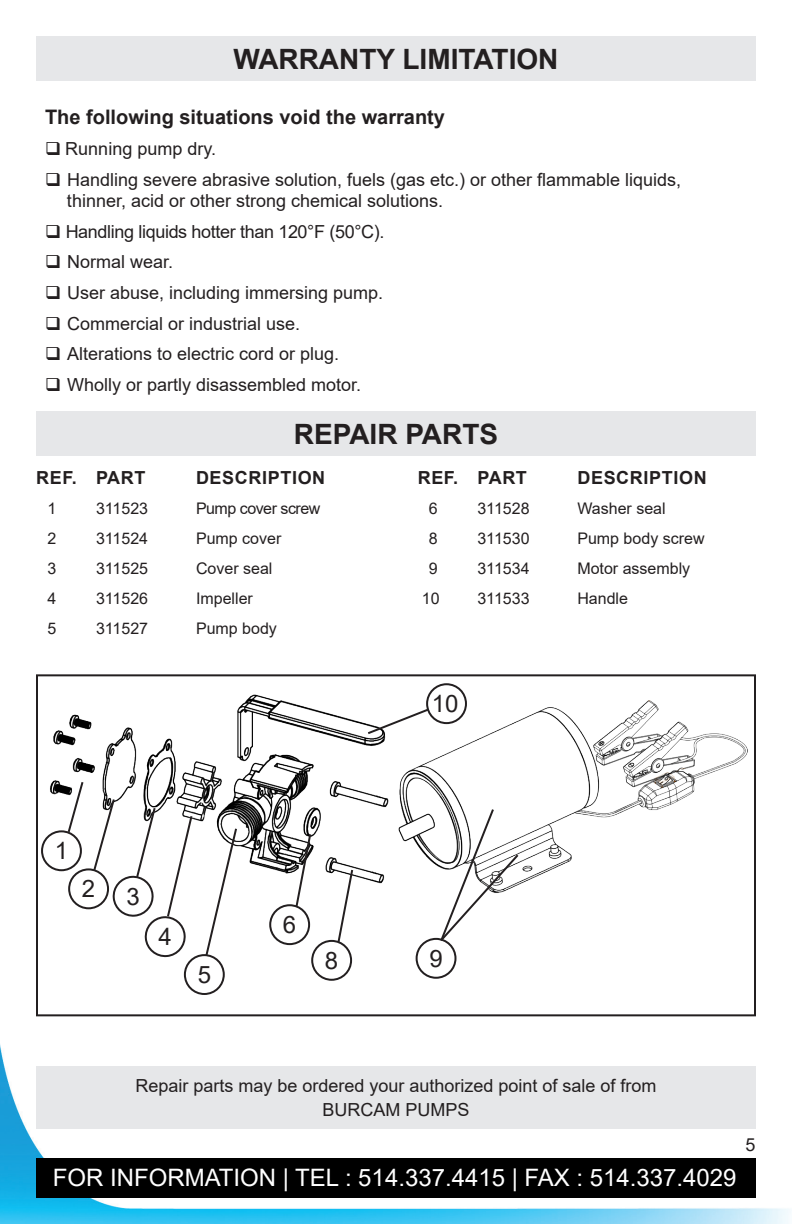
<style>
.page{position:relative;width:792px;height:1224px;background:#fff}
.page>*{position:absolute;margin:0;border:0;box-sizing:border-box;transform-origin:0 0}
.t1{font:700 28px "Arial";color:#231f20}
.t2{font:24px "Arial";color:#fff}
.t3{font:24px "Arial";color:#231f20}
.AAA{font:700 20px "Arial";color:#231f20}
.AAA-2{font:18px/21.6px "Arial";color:#231f20}
.AAA-3{font:18px "Arial";letter-spacing:-.02em;color:#231f20}
.t4{font:700 18px "Arial";letter-spacing:.035em;color:#231f20}
.t5{font:16px "Arial";color:#231f20}
.t6{font:16px "Arial";letter-spacing:-.03em;color:#231f20}
</style>
<div class="page">
<img style="left:0;top:1044px;width:790px;height:180px">
<div style="left:36px;top:1159px;width:720px;height:39px;background:#000"></div>
<div style="left:36px;top:36px;width:720px;height:45px;background:#e6e7e9"></div>
<div style="left:36px;top:1066px;width:720px;height:63px;background:#e6e7e9"></div>
<div style="left:36px;top:411px;width:720px;height:45px;background:#e6e7e9"></div>
<img style="left:44px;top:683px;width:704px;height:222px">
<div style="left:36px;top:674px;width:720px;height:342px;border:2px solid #231f20"></div>
<svg style="left:66px;top:780px;width:19px;height:54px"></svg>
<svg style="left:336px;top:868px;width:19px;height:76px"></svg>
<svg style="left:294px;top:832px;width:19px;height:77px"></svg>
<svg style="left:204px;top:826px;width:34px;height:132px"></svg>
<svg style="left:438px;top:807px;width:82px;height:136px"></svg>
<svg style="left:366px;top:707px;width:65px;height:29px"></svg>
<div style="left:41px;top:830px;width:41px;height:41px;border:2px solid #231f20;border-radius:50%"></div>
<div style="left:68px;top:868px;width:41px;height:41px;border:2px solid #231f20;border-radius:50%"></div>
<svg style="left:92px;top:797px;width:102px;height:161px"></svg>
<div style="left:184px;top:954px;width:41px;height:41px;border:2px solid #231f20;border-radius:50%"></div>
<div style="left:416px;top:938px;width:40px;height:41px;border:2px solid #231f20;border-radius:50%"></div>
<div style="left:311px;top:940px;width:41px;height:41px;border:2px solid #231f20;border-radius:50%"></div>
<div style="left:269px;top:904px;width:41px;height:41px;border:2px solid #231f20;border-radius:50%"></div>
<div style="left:426px;top:683px;width:41px;height:41px;border:2px solid #231f20;border-radius:50%"></div>
<p class="t1" style="left:233px;top:39px;width:327px">WARRANTY LIMITATION</p>
<p class="AAA" style="left:45px;top:103px;width:402px">The following situations void the warranty</p>
<p class="AAA-2" style="left:45px;top:138px;width:173px">❑ Running pump dry.</p>
<p class="AAA-2" style="left:67px;top:168px;width:616px;text-indent:-22px">❑ Handling severe abrasive solution, fuels (gas etc.) or other flammable liquids, thinner, acid or other strong chemical solutions.</p>
<p class="AAA-3" style="left:45px;top:219px;width:341px">❑ Handling liquids hotter than 120°F (50°C).</p>
<p class="AAA-2" style="left:45px;top:251px;width:130px">❑ Normal wear.</p>
<p class="AAA-2" style="left:45px;top:282px;width:340px">❑ User abuse, including immersing pump.</p>
<p class="AAA-2" style="left:45px;top:312px;width:257px">❑ Commercial or industrial use.</p>
<p class="AAA-2" style="left:45px;top:343px;width:296px">❑ Alterations to electric cord or plug.</p>
<p class="AAA-2" style="left:45px;top:374px;width:318px">❑ Wholly or partly disassembled motor.</p>
<p class="t1" style="left:294px;top:414px;width:206px">REPAIR PARTS</p>
<p class="t4" style="left:36px;top:465px;width:111px">REF. PART</p>
<p class="t4" style="left:196px;top:465px;width:131px">DESCRIPTION</p>
<p class="t5" style="left:48px;top:498px;width:10px">1</p>
<p class="t5" style="left:96px;top:498px;width:54px">311523</p>
<p class="t6" style="left:196px;top:498px;width:126px">Pump cover screw</p>
<p class="t5" style="left:48px;top:528px;width:10px">2</p>
<p class="t5" style="left:96px;top:528px;width:54px">311524</p>
<p class="t5" style="left:196px;top:528px;width:87px">Pump cover</p>
<p class="t5" style="left:48px;top:558px;width:10px">3</p>
<p class="t5" style="left:96px;top:558px;width:54px">311525</p>
<p class="t5" style="left:196px;top:558px;width:78px">Cover seal</p>
<p class="t5" style="left:48px;top:588px;width:10px">4</p>
<p class="t5" style="left:96px;top:588px;width:54px">311526</p>
<p class="t5" style="left:196px;top:588px;width:58px">Impeller</p>
<p class="t5" style="left:48px;top:618px;width:10px">5</p>
<p class="t5" style="left:96px;top:618px;width:54px">311527</p>
<p class="t5" style="left:196px;top:618px;width:82px">Pump body</p>
<p class="t4" style="left:418px;top:465px;width:111px">REF. PART</p>
<p class="t4" style="left:577px;top:465px;width:131px">DESCRIPTION</p>
<p class="t5" style="left:429px;top:498px;width:10px">6</p>
<p class="t5" style="left:477px;top:498px;width:54px">311528</p>
<p class="t5" style="left:577px;top:498px;width:90px">Washer seal</p>
<p class="t5" style="left:429px;top:528px;width:10px">8</p>
<p class="t5" style="left:477px;top:528px;width:54px">311530</p>
<p class="t5" style="left:577px;top:528px;width:129px">Pump body screw</p>
<p class="t5" style="left:429px;top:558px;width:10px">9</p>
<p class="t5" style="left:477px;top:558px;width:54px">311534</p>
<p class="t5" style="left:577px;top:558px;width:114px">Motor assembly</p>
<p class="t5" style="left:422px;top:588px;width:19px">10</p>
<p class="t5" style="left:477px;top:588px;width:54px">311533</p>
<p class="t5" style="left:577px;top:588px;width:52px">Handle</p>
<p class="t3" style="left:432px;top:687px;width:28px">10</p>
<p class="t3" style="left:55px;top:834px;width:15px">1</p>
<p class="t3" style="left:82px;top:872px;width:15px">2</p>
<p class="t3" style="left:126px;top:880px;width:15px">3</p>
<p class="t3" style="left:159px;top:920px;width:15px">4</p>
<p class="t3" style="left:198px;top:958px;width:15px">5</p>
<p class="t3" style="left:283px;top:908px;width:15px">6</p>
<p class="t3" style="left:325px;top:944px;width:15px">8</p>
<p class="t3" style="left:429px;top:942px;width:15px">9</p>
<p class="AAA-2" style="left:135px;top:1073px;width:523px;line-height:24px;text-align:center">Repair parts may be ordered your authorized point of sale of from<br>BURCAM PUMPS</p>
<p class="t2" style="left:53px;top:1162px;width:685px">FOR INFORMATION | TEL : 514.337.4415 | FAX : 514.337.4029</p>
<p class="AAA-2" style="left:746px;top:1134px;width:12px">5</p>
</div>
